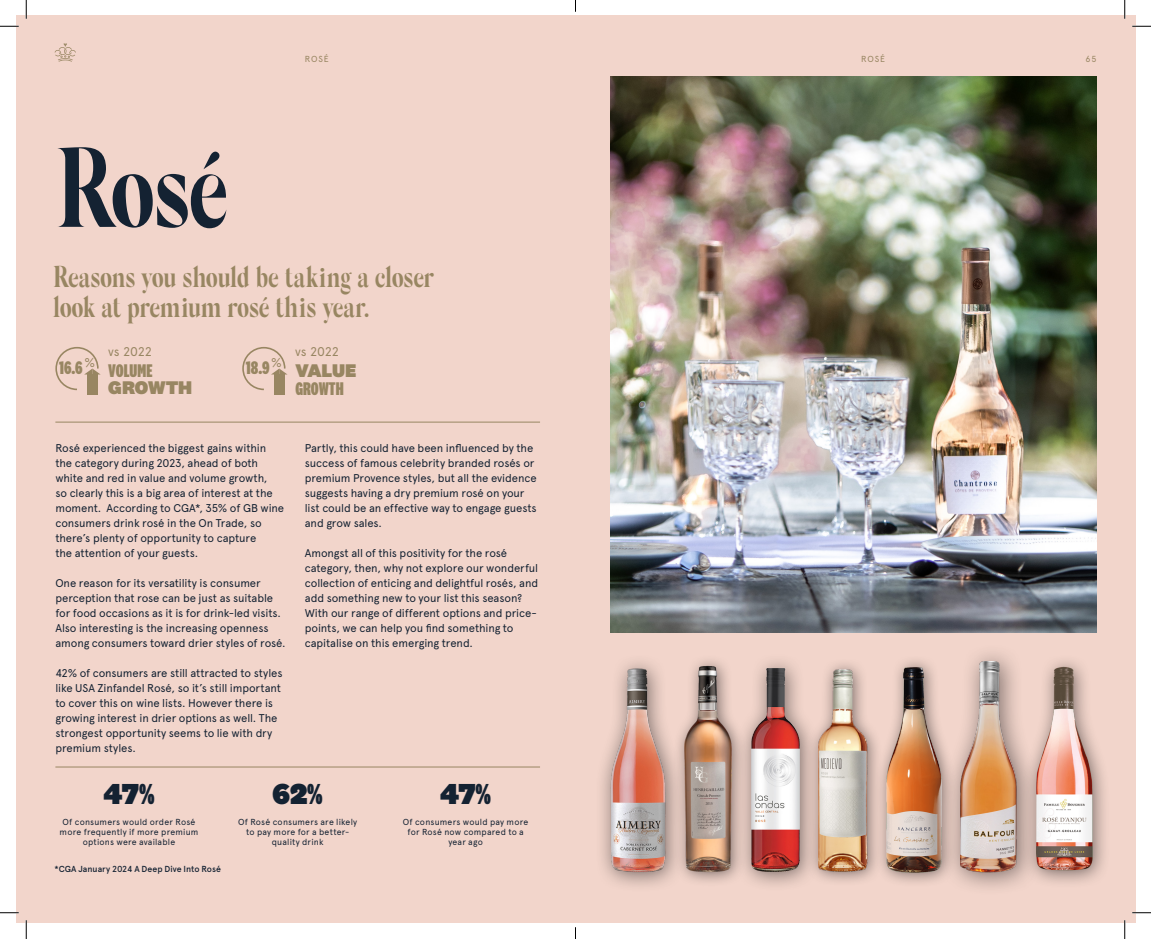
<style>
.page{position:relative;width:1151px;height:939px;background:#fff}
.page>*{position:absolute;margin:0;border:0;box-sizing:border-box;transform-origin:0 0}
.t1{font:600 112.5px "Silk Serif Condensed";color:#142232}
.t2{font:600 30px/30px "Silk Serif Condensed";letter-spacing:-.03em;color:#988662}
.t3{font:900 30px "National 2";color:#142232}
.t4{font:800 19px "National 2 Compressed";color:#988662}
.t5{font:900 19px "National 2";letter-spacing:-.015em;color:#988662}
.t6{font:12.62px "Apercu";letter-spacing:-.015em;color:#988662}
.t7{font:11.25px/15px "Apercu";letter-spacing:-.01em;color:#142232}
.t8{font:8.75px/10px "Apercu";letter-spacing:.02em;color:#142232;text-align:center}
.t9{font:500 8.75px "Apercu";color:#142232}
.t10{font:8.75px "Apercu";letter-spacing:.09em;color:#988662}
.s1{font-family:"National 2 Compressed"}
</style>
<div class="page">
<div style="left:16px;top:16px;width:1119px;height:907px;background:#f2d5cb"></div>
<svg style="left:55px;top:43px;width:21px;height:19px"></svg>
<div style="left:672px;top:654px;width:75px;height:233px;background:#231f20;opacity:.6"></div>
<img style="left:685px;top:661px;width:47px;height:211px">
<div style="left:941px;top:643px;width:99px;height:252px;background:#231f20;opacity:.6"></div>
<img style="left:960px;top:661px;width:56px;height:211px">
<div style="left:806px;top:657px;width:77px;height:229px;background:#231f20;opacity:.6"></div>
<img style="left:820px;top:660px;width:48px;height:212px">
<div style="left:1022px;top:653px;width:88px;height:235px;background:#231f20;opacity:.6"></div>
<img style="left:1034px;top:665px;width:59px;height:206px">
<div style="left:735px;top:653px;width:85px;height:237px;background:#231f20;opacity:.6"></div>
<img style="left:751px;top:668px;width:48px;height:203px">
<div style="left:595px;top:653px;width:90px;height:239px;background:#231f20;opacity:.6"></div>
<img style="left:611px;top:668px;width:54px;height:204px">
<div style="left:875px;top:655px;width:82px;height:232px;background:#231f20;opacity:.6"></div>
<img style="left:887px;top:667px;width:54px;height:205px">
<hr style="left:55px;top:422px;width:485px;height:1px;background:#988662">
<hr style="left:55px;top:766px;width:485px;height:1px;background:#988662">
<div style="left:87px;top:374px;width:11px;height:20px;background:#988662"></div>
<div style="left:274px;top:374px;width:10px;height:20px;background:#988662"></div>
<svg style="left:55px;top:347px;width:46px;height:44px"></svg>
<svg style="left:242px;top:347px;width:46px;height:44px"></svg>
<img style="left:611px;top:77px;width:485px;height:555px">
<svg style="left:0;top:25px;width:19px;height:2px"></svg>
<svg style="left:1132px;top:25px;width:19px;height:2px"></svg>
<svg style="left:0;top:912px;width:19px;height:1px"></svg>
<svg style="left:1132px;top:911px;width:19px;height:2px"></svg>
<svg style="left:25px;top:0;width:2px;height:19px"></svg>
<svg style="left:25px;top:920px;width:2px;height:18px"></svg>
<svg style="left:1124px;top:0;width:1px;height:19px"></svg>
<svg style="left:1124px;top:920px;width:1px;height:18px"></svg>
<p class="t10" style="left:305px;top:53px;width:25px">ROSÉ</p>
<p class="t10" style="left:861px;top:53px;width:25px">ROSÉ</p>
<p class="t10" style="left:1085px;top:53px;width:12px">65</p>
<p class="t1" style="left:55px;top:125px;width:176px">Rosé</p>
<p class="t2" style="left:53px;top:263px;width:383px">Reasons you should be taking a closer look at premium rosé this year.</p>
<p class="t6" style="left:108px;top:344px;width:45px">vs 2022</p>
<p class="t6" style="left:295px;top:344px;width:45px">vs 2022</p>
<p class="t4" style="left:108px;top:360px;width:46px">VOLUME</p>
<p class="t5" style="left:108px;top:376px;width:85px">GROWTH</p>
<p class="t6" style="left:84px;top:355px;width:12px">%</p>
<p class="t6" style="left:271px;top:355px;width:12px">%</p>
<p class="t4" style="left:59px;top:357px;width:25px">16.6</p>
<p class="t4" style="left:246px;top:357px;width:25px">18.9</p>
<p class="t5" style="left:295px;top:359px;width:63px">VALUE</p>
<p class="t4" style="left:295px;top:378px;width:50px">GROWTH</p>
<p class="t7" style="left:55px;top:440px;width:230px">Rosé experienced the biggest gains within the category during 2023, ahead of both white and red in value and volume growth,<br>so clearly this is a big area of interest at the moment. According to CGA*, 35% of GB wine consumers drink rosé in the On Trade, so there’s plenty of opportunity to capture<br>the attention of your guests.</p>
<p class="t7" style="left:55px;top:575px;width:227px">One reason for its versatility is consumer perception that rose can be just as suitable for food occasions as it is for drink-led visits.</p>
<p class="t7" style="left:55px;top:620px;width:232px">Also interesting is the increasing openness among consumers toward drier styles of rosé.</p>
<p class="t7" style="left:55px;top:665px;width:229px">42% of consumers are still attracted to styles like USA Zinfandel Rosé, so it’s still important to cover this on wine lists. However there is growing interest in drier options as well. The strongest opportunity seems to lie with dry premium styles.</p>
<p class="t7" style="left:305px;top:440px;width:233px">Partly, this could have been influenced by the success of famous celebrity branded rosés or premium Provence styles, but all the evidence suggests having a dry premium rosé on your list could be an effective way to engage guests and grow sales.</p>
<p class="t7" style="left:305px;top:545px;width:235px">Amongst all of this positivity for the rosé category, then, why not explore our wonderful collection of enticing and delightful rosés, and add something new to your list this season?<br>With our range of different options and price&shy;points, we can help you find something to capitalise on this emerging trend.</p>
<p class="t3" style="left:103px;top:774px;width:53px">47<span class="s1">%</span></p>
<p class="t3" style="left:273px;top:774px;width:52px">62<span class="s1">%</span></p>
<p class="t3" style="left:440px;top:774px;width:53px">47<span class="s1">%</span></p>
<p class="t8" style="left:60px;top:816px;width:140px">Of consumers would order Rosé more frequently if more premium options were available</p>
<p class="t8" style="left:403px;top:816px;width:127px">Of consumers would pay more for Rosé now compared to a year ago</p>
<p class="t8" style="left:238px;top:816px;width:121px">Of Rosé consumers are likely to pay more for a better&shy;quality drink</p>
<p class="t9" style="left:55px;top:863px;width:168px">*CGA January 2024 A Deep Dive Into Rosé</p>
</div>
